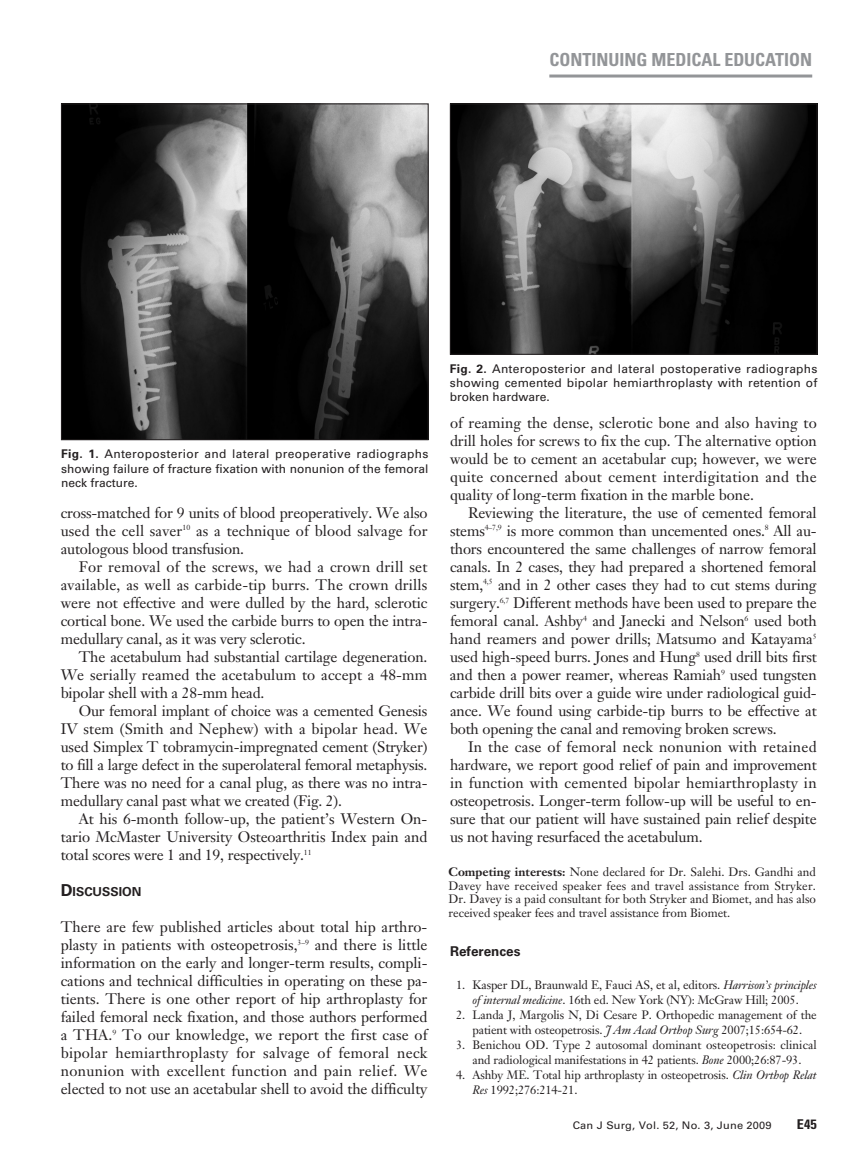
<style>
.page{position:relative;width:864px;height:1175px;background:#fff}
.page>*{position:absolute;margin:0;border:0;box-sizing:border-box;transform-origin:0 0}
.t1{font:700 condensed 18px "Univers";color:#939598}
.t2{font:15px/18px "Janson Text";letter-spacing:-.01em;color:#231f20;text-align:justify}
.t3{font:700 13.5px "Univers";color:#231f20}
.t4{font:700 condensed 13.5px "Univers";color:#231f20;scale:1.05 1}
.t5{font:700 12.3px "Univers";color:#231f20}
.t6{font:12px/15px "Janson Text";letter-spacing:-.01em;color:#231f20;text-align:center}
.t7{font:12px/14.2px "Univers";color:#231f20;text-align:justify}
.t8{font:10.5px "Univers";letter-spacing:.015em;color:#231f20;scale:1.05 1}
.s1{font-weight:700}
.s2{font-size:16.5px}
.s3{font-style:italic}
</style>
<div class="page">
<hr style="left:549px;top:74px;width:263px;height:3px;background:#939598">
<img style="left:63px;top:106px;width:364px;height:332px">
<div style="left:61px;top:104px;width:368px;height:336px;border:1px solid #231f20"></div>
<img style="left:452px;top:106px;width:363px;height:247px">
<div style="left:450px;top:104px;width:367px;height:251px;border:1px solid #231f20"></div>
<p class="t1" style="left:549px;top:52px;width:264px">CONTINUING MEDICAL EDUCATION</p>
<p class="t7" style="left:61px;top:448px;width:369px"><span class="s1">Fig. 1.</span> Anteroposterior and lateral preoperative radiographs showing failure of fracture fixation with nonunion of the femoral neck fracture.</p>
<p class="t2" style="left:61px;top:505px;width:368px">cross-matched for 9 units of blood preoperatively. We also used the cell saver<sup>10</sup> as a technique of blood salvage for autologous blood transfusion.</p>
<p class="t2" style="left:61px;top:559px;width:368px;text-indent:18px">For removal of the screws, we had a crown drill set available, as well as carbide-tip burrs. The crown drills were not effective and were dulled by the hard, sclerotic cortical bone. We used the carbide burrs to open the intra&shy;medullary canal, as it was very sclerotic.</p>
<p class="t2" style="left:61px;top:649px;width:368px;text-indent:18px">The acetabulum had substantial cartilage degeneration.<br>We serially reamed the acetabulum to accept a 48-mm bipolar shell with a 28-mm head.</p>
<p class="t2" style="left:61px;top:703px;width:368px;text-indent:18px">Our femoral implant of choice was a cemented Genesis IV stem (Smith and Nephew) with a bipolar head. We used Simplex T tobramycin-impregnated cement (Stryker) to fill a large defect in the superolateral femoral metaphysis.<br>There was no need for a canal plug, as there was no intra&shy;medullary canal past what we created (Fig. 2).</p>
<p class="t2" style="left:61px;top:811px;width:368px;text-indent:18px">At his 6-month follow-up, the patient’s Western On&shy;tario McMaster University Osteoarthritis Index pain and total scores were 1 and 19, respectively.<sup>11</sup></p>
<p class="t5" style="left:61px;top:887px;width:82px"><span class="s2">D</span>ISCUSSION</p>
<p class="t2" style="left:61px;top:919px;width:368px">There are few published articles about total hip arthro&shy;plasty in patients with osteopetrosis,<sup>3–9</sup> and there is little information on the early and longer-term results, compli&shy;cations and technical difficulties in operating on these pa&shy;tients. There is one other report of hip arthroplasty for failed femoral neck fixation, and those authors performed a THA.<sup>9</sup> To our knowledge, we report the first case of bipolar hemiarthroplasty for salvage of femoral neck nonunion with excellent function and pain relief. We elected to not use an acetabular shell to avoid the difficulty</p>
<p class="t7" style="left:450px;top:362px;width:369px"><span class="s1">Fig. 2.</span> Anteroposterior and lateral postoperative radiographs showing cemented bipolar hemiarthroplasty with retention of broken hardware.</p>
<p class="t2" style="left:450px;top:415px;width:368px">of reaming the dense, sclerotic bone and also having to drill holes for screws to fix the cup. The alternative option would be to cement an acetabular cup; however, we were quite concerned about cement interdigitation and the quality of long-term fixation in the marble bone.</p>
<p class="t2" style="left:450px;top:505px;width:368px;text-indent:18px">Reviewing the literature, the use of cemented femoral stems<sup>4–7,9</sup> is more common than uncemented ones.<sup>8</sup> All au&shy;thors encountered the same challenges of narrow femoral canals. In 2 cases, they had prepared a shortened femoral stem,<sup>4,5</sup> and in 2 other cases they had to cut stems during surgery.<sup>6,7</sup> Different methods have been used to prepare the femoral canal. Ashby<sup>4</sup> and Janecki and Nelson<sup>6</sup> used both hand reamers and power drills; Matsumo and Katayama<sup>5 </sup>used high-speed burrs. Jones and Hung<sup>8</sup> used drill bits first and then a power reamer, whereas Ramiah<sup>9</sup> used tungsten carbide drill bits over a guide wire under radiological guid&shy;ance. We found using carbide-tip burrs to be effective at both opening the canal and removing broken screws.</p>
<p class="t2" style="left:450px;top:739px;width:368px;text-indent:18px">In the case of femoral neck nonunion with retained hardware, we report good relief of pain and improvement in function with cemented bipolar hemiarthroplasty in osteopetrosis. Longer-term follow-up will be useful to en&shy;sure that our patient will have sustained pain relief despite us not having resurfaced the acetabulum.</p>
<p class="t6" style="left:448px;top:866px;width:369px;line-height:13.5px;text-align:justify"><span class="s1">Competing interests:</span> None declared for Dr. Salehi. Drs. Gandhi and Davey have received speaker fees and travel assistance from Stryker.<br>Dr. Davey is a paid consultant for both Stryker and Biomet, and has also received speaker fees and travel assistance from Biomet.</p>
<p class="t3" style="left:450px;top:946px;width:72px">References</p>
<p class="t6" style="left:456px;top:978px;width:362px">1. Kasper DL, Braunwald E, Fauci AS, et al, editors. <span class="s3">Harrison’s principles of internal medicine</span>. 16th ed. New York (NY): McGraw Hill; 2005.</p>
<p class="t6" style="left:456px;top:1008px;width:362px">2. Landa J, Margolis N, Di Cesare P. Orthopedic management of the patient with osteopetrosis. <span class="s3">J Am Acad Orthop Surg</span> 2007;15:654-62.</p>
<p class="t6" style="left:456px;top:1038px;width:362px">3. Benichou OD. Type 2 autosomal dominant osteopetrosis: clinical and radiological manifestations in 42 patients. <span class="s3">Bone</span> 2000;26:87-93.</p>
<p class="t6" style="left:473px;top:1068px;width:346px;text-align:left;text-indent:-16px">4. Ashby ME. Total hip arthroplasty in osteopetrosis. <span class="s3">Clin Orthop Relat<br>Res</span> 1992;276:214-21.</p>
<p class="t8" style="left:573px;top:1121px;width:191px">Can J Surg, Vol. 52, No. 3, June 2009</p>
<p class="t4" style="left:797px;top:1119px;width:21px">E45</p>
</div>
